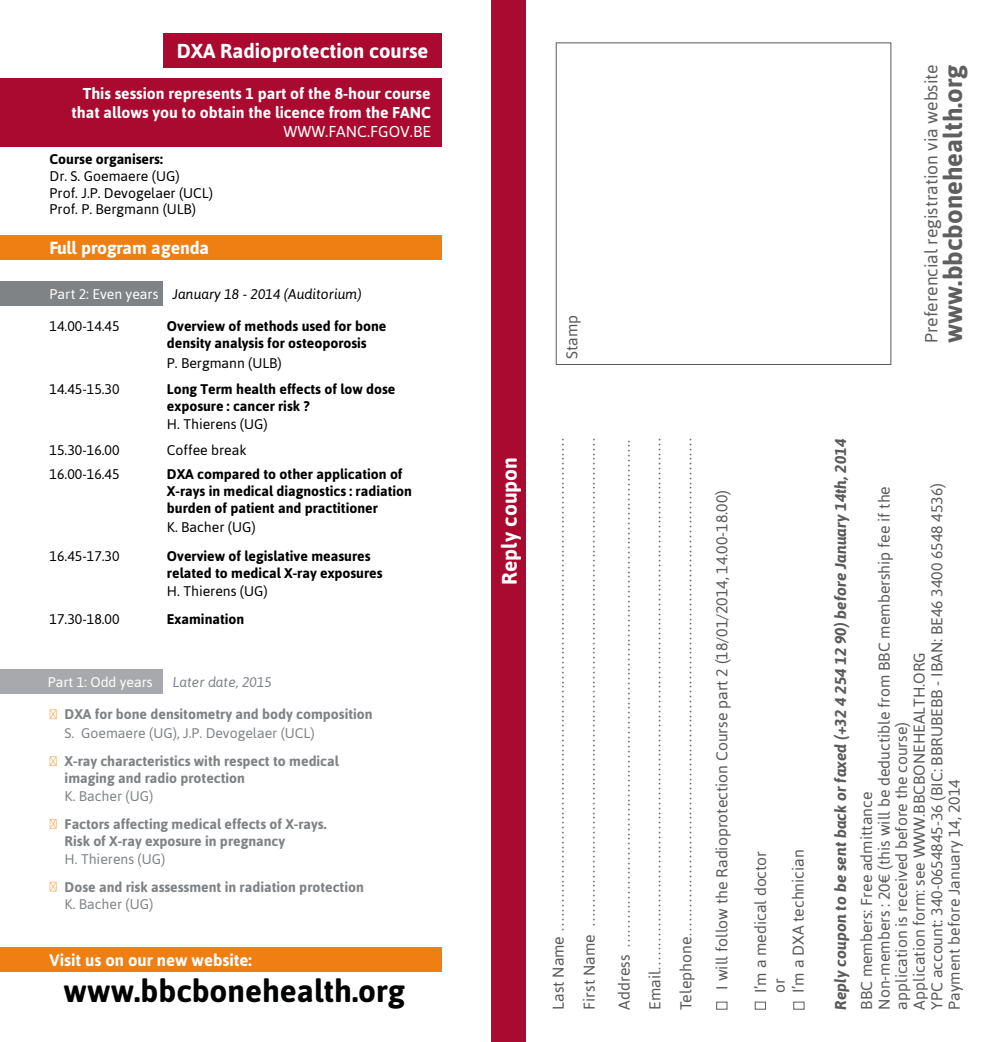
<style>
.page{position:relative;width:983px;height:1042px;background:#fff}
.page>*{position:absolute;margin:0;border:0;box-sizing:border-box;transform-origin:0 0}
.t1{font:700 31.5px "Asap";color:#000101}
.t2{font:700 25.72px "Asap";color:#5f5f5f}
.t3{font:700 21px "Asap";color:#fff}
.t4{font:700 20.12px "Asap";color:#fff}
.t5{font:17.5px "Asap";color:#5f5f5f}
.t6{font:700 17.5px "Asap";color:#fff}
.t7{font:700 16.62px "Asap";color:#fff}
.t8{font:15.75px/31px "Futura";color:#595a5c}
.t9{font:15.75px/17.5px "Asap";color:#595a5c}
.t10{font:700 15.75px/18.9px "Asap";color:#fff;text-align:right}
.t11{font:italic 700 15.75px "Asap";color:#595a5c}
.t12{font:15.75px "Asap";color:#fff}
.t13{font:700 14px/16.8px "Asap";color:#000101}
.t14{font:700 14px/16.8px "Asap";color:#808386}
.t15{font:14px/16.8px "Asap";color:#000101}
.t16{font:14px "Asap";color:#808386}
.t17{font:italic 14px "Asap";color:#000101}
.t18{font:14px "Asap";color:#fff}
.t19{font:italic 14px "Asap";color:#808386}
.s1{font-style:normal;color:#fff}
.s2{font-family:"Asap"}
</style>
<div class="page">
<div style="left:0;top:78px;width:441px;height:69px;background:#aa0a2f"></div>
<div style="left:163px;top:34px;width:278px;height:34px;background:#aa0a2f"></div>
<svg style="left:50px;top:709px;width:7px;height:10px"></svg>
<svg style="left:50px;top:756px;width:7px;height:10px"></svg>
<svg style="left:50px;top:819px;width:7px;height:10px"></svg>
<svg style="left:50px;top:882px;width:7px;height:9px"></svg>
<div style="left:0;top:281px;width:163px;height:25px;background:#808386"></div>
<div style="left:0;top:235px;width:441px;height:25px;background:#f07f13"></div>
<div style="left:0;top:947px;width:441px;height:25px;background:#f07f13"></div>
<div style="left:0;top:669px;width:163px;height:25px;background:#a7a9ac"></div>
<div style="left:491px;top:0;width:35px;height:1042px;background:#aa0a2f"></div>
<div style="left:555px;top:42px;width:336px;height:323px;border:1px solid #595a5c"></div>
<div style="left:716px;top:1001px;width:11px;height:8px;border:1px solid #595a5c"></div>
<div style="left:793px;top:1001px;width:11px;height:8px;border:1px solid #595a5c"></div>
<p class="t4" style="left:177px;top:39px;width:253px">DXA Radioprotection course</p>
<p class="t10" style="left:71px;top:84px;width:361px">This session represents 1 part of the 8-hour course that allows you to obtain the licence from the FANC</p>
<p class="t12" style="left:283px;top:122px;width:149px">WWW.FANC.FGOV.BE</p>
<p class="t13" style="left:50px;top:150px;width:115px">Course organisers:</p>
<p class="t15" style="left:50px;top:167px;width:165px">Dr. S. Goemaere (UG)<br>Prof. J.P. Devogelaer (UCL)<br>Prof. P. Bergmann (ULB)</p>
<p class="t6" style="left:50px;top:237px;width:161px">Full program agenda</p>
<p class="t17" style="left:50px;top:286px;width:313px"><span class="s1">Part 2: Even years</span> January 18 - 2014 (Auditorium)</p>
<p class="t15" style="left:50px;top:318px;width:71px">14.00-14.45</p>
<p class="t13" style="left:167px;top:318px;width:221px">Overview of methods used for bone density analysis for osteoporosis</p>
<p class="t15" style="left:167px;top:354px;width:116px">P. Bergmann (ULB)</p>
<p class="t15" style="left:50px;top:380px;width:71px">14.45-15.30</p>
<p class="t13" style="left:167px;top:380px;width:230px">Long Term health effects of low dose exposure : cancer risk ?</p>
<p class="t15" style="left:167px;top:415px;width:102px">H. Thierens (UG)</p>
<p class="t15" style="left:50px;top:441px;width:71px">15.30-16.00</p>
<p class="t15" style="left:167px;top:441px;width:81px">Coffee break</p>
<p class="t15" style="left:50px;top:465px;width:71px">16.00-16.45</p>
<p class="t13" style="left:167px;top:465px;width:246px">DXA compared to other application of<br>X-rays in medical diagnostics : radiation burden of patient and practitioner</p>
<p class="t15" style="left:167px;top:518px;width:90px">K. Bacher (UG)</p>
<p class="t15" style="left:50px;top:547px;width:71px">16.45-17.30</p>
<p class="t13" style="left:167px;top:547px;width:217px">Overview of legislative measures related to medical X-ray exposures</p>
<p class="t15" style="left:167px;top:582px;width:102px">H. Thierens (UG)</p>
<p class="t15" style="left:50px;top:610px;width:71px">17.30-18.00</p>
<p class="t13" style="left:167px;top:610px;width:79px">Examination</p>
<p class="t18" style="left:48px;top:674px;width:106px">Part 1: Odd years</p>
<p class="t19" style="left:173px;top:674px;width:101px">Later date, 2015</p>
<p class="t14" style="left:65px;top:705px;width:309px">DXA for bone densitometry and body composition</p>
<p class="t16" style="left:65px;top:725px;width:251px">S. Goemaere (UG), J.P. Devogelaer (UCL)</p>
<p class="t14" style="left:65px;top:752px;width:276px">X-ray characteristics with respect to medical imaging and radio protection</p>
<p class="t16" style="left:65px;top:788px;width:90px">K. Bacher (UG)</p>
<p class="t14" style="left:65px;top:815px;width:263px">Factors affecting medical effects of X-rays.<br>Risk of X-ray exposure in pregnancy</p>
<p class="t16" style="left:65px;top:851px;width:102px">H. Thierens (UG)</p>
<p class="t14" style="left:65px;top:878px;width:301px">Dose and risk assessment in radiation protection</p>
<p class="t16" style="left:65px;top:896px;width:90px">K. Bacher (UG)</p>
<p class="t7" style="left:50px;top:950px;width:203px">Visit us on our new website:</p>
<h1 class="t1" style="left:64px;top:973px;width:343px">www.bbcbonehealth.org</h1>
<p class="t9" style="left:563px;top:359px;width:46px;rotate:-90deg">Stamp</p>
<p class="t5" style="left:921px;top:343px;width:280px;rotate:-90deg">Preferencial registration via website</p>
<h2 class="t2" style="left:937px;top:343px;width:280px;rotate:-90deg">www.bbcbonehealth.org</h2>
<h3 class="t3" style="left:497px;top:585px;width:129px;rotate:-90deg">Reply coupon</h3>
<p class="t8" style="left:542px;top:1009px;width:574px;rotate:-90deg"><span class="s2">Last Name</span> ......................................................................................................<br><span class="s2">First Name</span> .....................................................................................................</p>
<p class="t8" style="left:639px;top:1009px;width:574px;rotate:-90deg"><span class="s2">Email</span>..............................................................................................................<br><span class="s2">Telephone</span>.......................................................................................................</p>
<p class="t8" style="left:608px;top:1009px;width:572px;rotate:-90deg"><span class="s2">Address</span> .........................................................................................................</p>
<p class="t9" style="left:712px;top:989px;width:501px;rotate:-90deg">I will follow the Radioprotection Course part 2 (18/01/2014, 14.00-18.00)</p>
<p class="t9" style="left:750px;top:993px;width:145px;line-height:18.9px;rotate:-90deg">I’m a medical doctor or<br>I’m a DXA technician</p>
<p class="t11" style="left:831px;top:1009px;width:572px;rotate:-90deg">Reply coupon to be sent back or faxed (+32 4 254 12 90) before January 14th, 2014</p>
<p class="t9" style="left:857px;top:1009px;width:528px;rotate:-90deg">BBC members: Free admittance<br>Non-members : 20€ (this will be deductible from BBC membership fee if the application is received before the course)<br>Application form: see WWW.BBCBONEHEALTH.ORG<br>YPC account: 340-0654845-36 (BIC: BBRUBEBB - IBAN: BE46 3400 6548 4536)<br>Payment before January 14, 2014</p>
</div>
